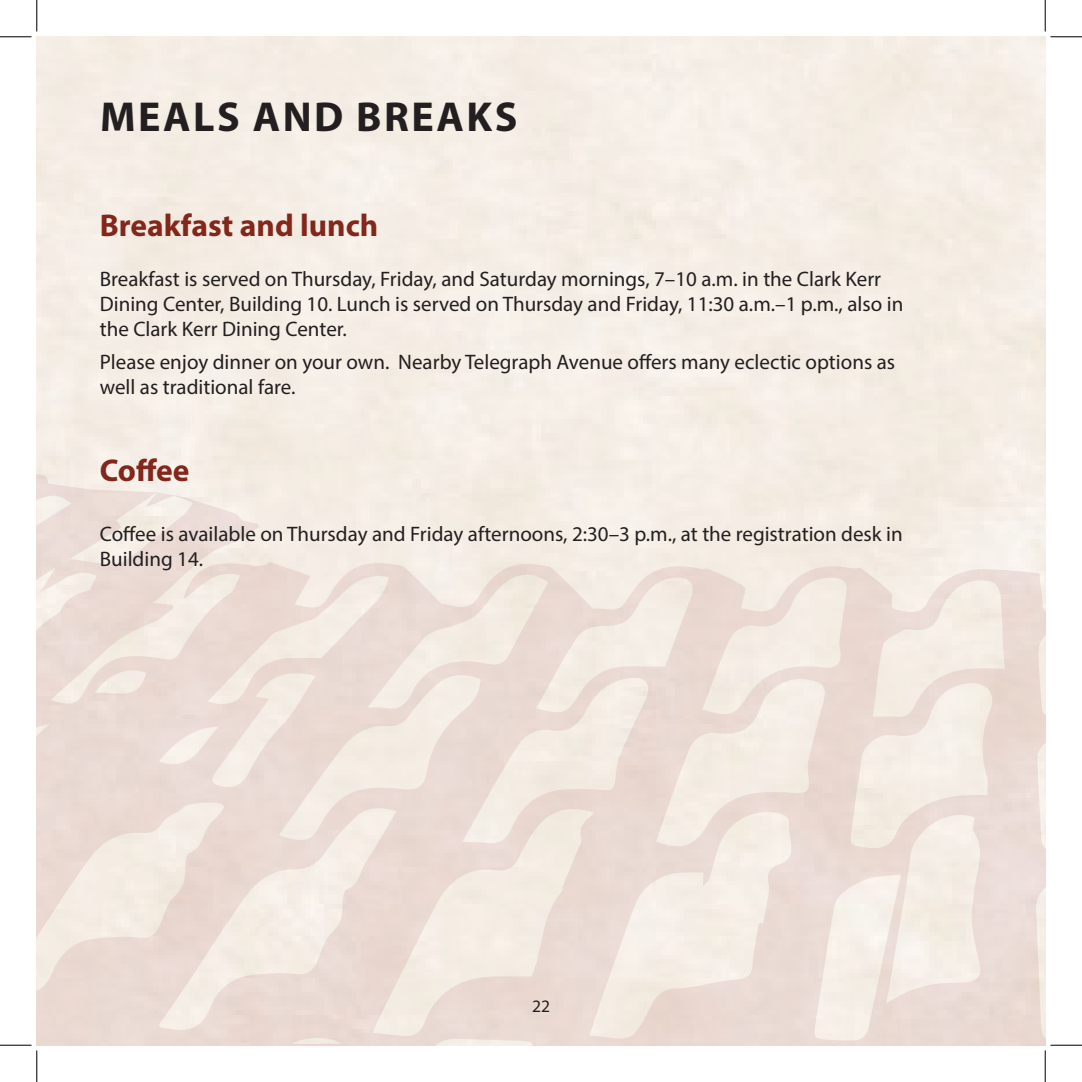
<style>
.page{position:relative;width:1082px;height:1082px;background:#fff}
.page>*{position:absolute;margin:0;border:0;box-sizing:border-box;transform-origin:0 0}
.Page_header_left{font:700 42px "Myriad Pro";letter-spacing:.06em;color:#231f20}
.Day-time_heading{font:700 31.5px "Myriad Pro";color:#83261b}
.t1{font:21px/25.2px "Myriad Pro";color:#231f20}
.t2{font:17.5px "Myriad Pro";color:#231f20}
</style>
<div class="page">
<svg style="left:37px;top:470px;width:1008px;height:575px;background:#efe4dd"></svg>
<hr style="left:0;top:36px;width:32px;height:1px;background:#000">
<hr style="left:1050px;top:36px;width:32px;height:1px;background:#000">
<hr style="left:0;top:1044px;width:32px;height:1px;background:#000">
<hr style="left:1050px;top:1044px;width:32px;height:1px;background:#000">
<hr style="left:36px;top:0;width:1px;height:32px;background:#000">
<hr style="left:36px;top:1050px;width:1px;height:32px;background:#000">
<hr style="left:1044px;top:0;width:1px;height:32px;background:#000">
<hr style="left:1044px;top:1050px;width:1px;height:32px;background:#000">
<p class="Page_header_left" style="left:100px;top:90px;width:419px">MEALS AND BREAKS</p>
<p class="Day-time_heading" style="left:100px;top:205px;width:280px">Breakfast and lunch</p>
<p class="t1" style="left:100px;top:266px;width:805px">Breakfast is served on Thursday, Friday, and Saturday mornings, 7–10 a.m. in the Clark Kerr<br>Dining Center, Building 10. Lunch is served on Thursday and Friday, 11:30 a.m.–1 p.m., also in the Clark Kerr Dining Center.</p>
<p class="t1" style="left:100px;top:349px;width:797px">Please enjoy dinner on your own. Nearby Telegraph Avenue offers many eclectic options as well as traditional fare.</p>
<p class="Day-time_heading" style="left:100px;top:450px;width:91px">Coffee</p>
<p class="t1" style="left:100px;top:521px;width:804px">Coffee is available on Thursday and Friday afternoons, 2:30–3 p.m., at the registration desk in<br>Building 14.</p>
<p class="t2" style="left:532px;top:995px;width:19px">22</p>
</div>
